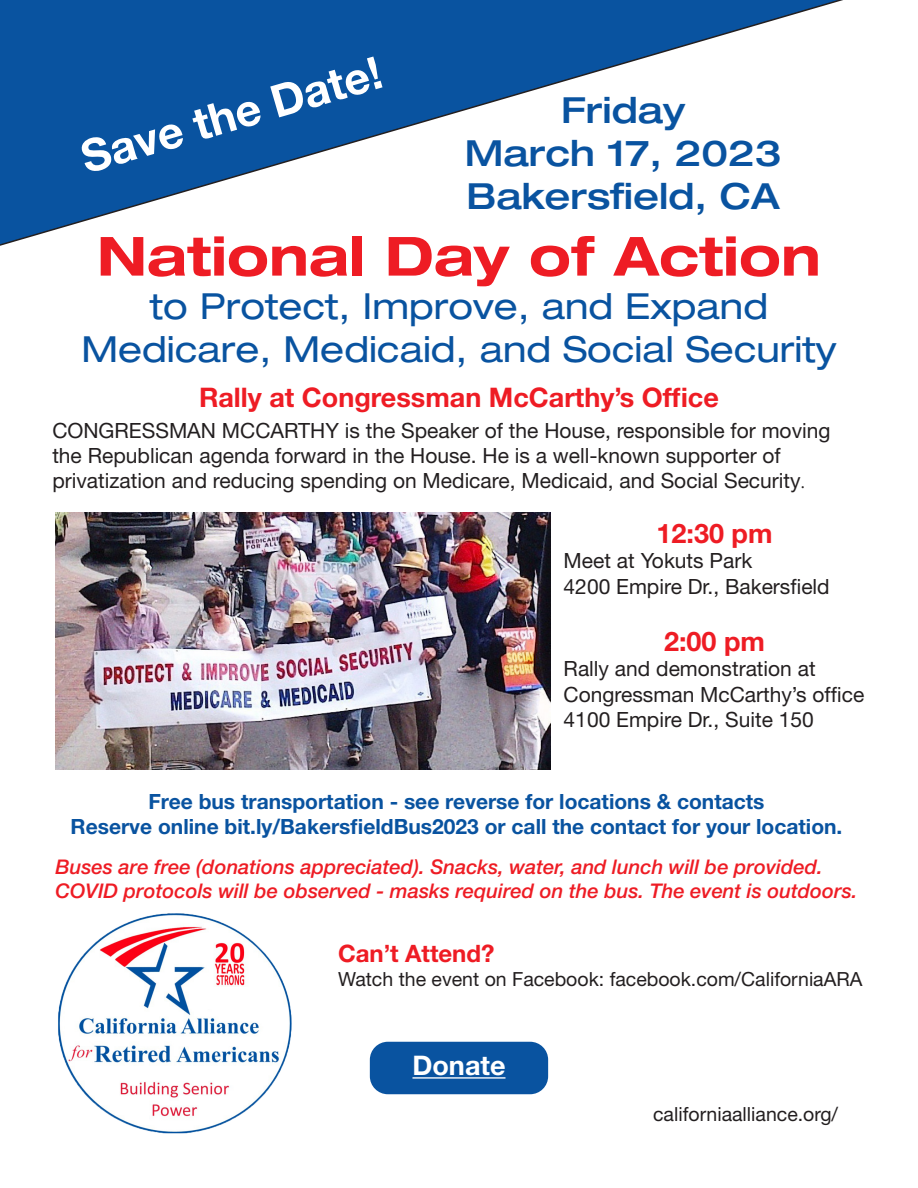
<style>
.page{position:relative;width:918px;height:1188px;background:#fff}
.page>*{position:absolute;margin:0;border:0;box-sizing:border-box;transform-origin:0 0}
.t1{font:700 expanded 54px "Helvetica Neue LT Pro";color:#ee1c24}
.t2{font:700 45px "Helvetica Neue LT Pro";color:#fff}
.t3{font:expanded 36px "Helvetica Neue LT Pro";color:#0953a0}
.t4{font:500 expanded 36px "Helvetica Neue LT Pro";color:#0953a0}
.t5{font:700 27px "Helvetica Neue LT Pro";color:#ee1c24}
.t6{font:700 27px "Helvetica Neue LT Pro";color:#fff}
.t7{font:700 24px "Helvetica Neue LT Pro";color:#ee1c24}
.t8{font:21px/25.2px "Helvetica Neue LT Pro";color:#231f20}
.t9{font:700 21px "Helvetica Neue LT Pro";color:#0953a0}
.t10{font:italic 500 20.25px/24.3px "Helvetica Neue LT Pro";color:#ee1c24}
.t11{font:19.5px "Helvetica Neue LT Pro";color:#231f20}
.s1{font-family:"Minion Pro";font-size:18px}
</style>
<div class="page">
<svg style="left:0;top:0;width:843px;height:246px"></svg>
<div style="left:370px;top:1042px;width:178px;height:52px;background:#0953a0;border-radius:18px"></div>
<hr style="left:412px;top:1077px;width:94px;height:2px;background:#fff">
<img style="left:56px;top:512px;width:495px;height:258px">
<img style="left:58px;top:913px;width:234px;height:221px">
<p class="t2" style="left:74px;top:130px;width:312px;rotate:-16deg">Save the Date!</p>
<p class="t4" style="left:561px;top:87px;width:125px">Friday</p>
<p class="t4" style="left:465px;top:130px;width:318px">March 17, 2023</p>
<p class="t4" style="left:466px;top:173px;width:315px">Bakersfield, CA</p>
<p class="t1" style="left:97px;top:221px;width:725px">National Day of Action</p>
<p class="t3" style="left:150px;top:283px;width:620px">to Protect, Improve, and Expand</p>
<p class="t3" style="left:82px;top:326px;width:756px">Medicare, Medicaid, and Social Security</p>
<p class="t5" style="left:199px;top:381px;width:521px">Rally at Congressman McCarthy’s Office</p>
<p class="t8" style="left:52px;top:417px;width:780px">CONGRESSMAN MCCARTHY is the Speaker of the House, responsible for moving the Republican agenda forward in the House. He is a well-known supporter of privatization and reducing spending on Medicare, Medicaid, and Social Security<span class="s1">.</span></p>
<p class="t5" style="left:657px;top:517px;width:118px">12:30 pm</p>
<p class="t8" style="left:564px;top:548px;width:190px">Meet at Yokuts Park</p>
<p class="t8" style="left:564px;top:573px;width:268px">4200 Empire Dr., Bakersfield</p>
<p class="t5" style="left:664px;top:625px;width:103px">2:00 pm</p>
<p class="t8" style="left:564px;top:656px;width:302px">Rally and demonstration at<br>Congressman McCarthy’s office</p>
<p class="t8" style="left:564px;top:706px;width:252px">4100 Empire Dr., Suite 150</p>
<p class="t9" style="left:149px;top:788px;width:618px">Free bus transportation - see reverse for locations &amp; contacts</p>
<p class="t9" style="left:71px;top:813px;width:773px">Reserve online bit.ly/BakersfieldBus2023 or call the contact for your location.</p>
<p class="t10" style="left:56px;top:854px;width:803px">Buses are free (donations appreciated). Snacks, water, and lunch will be provided.<br>COVID protocols will be observed - masks required on the bus. The event is outdoors.</p>
<p class="t7" style="left:338px;top:938px;width:158px">Can’t Attend?</p>
<p class="t11" style="left:338px;top:967px;width:526px">Watch the event on Facebook: facebook.com/CaliforniaARA</p>
<p class="t6" style="left:412px;top:1049px;width:95px">Donate</p>
<p class="t11" style="left:653px;top:1102px;width:187px">californiaalliance.org/</p>
</div>
